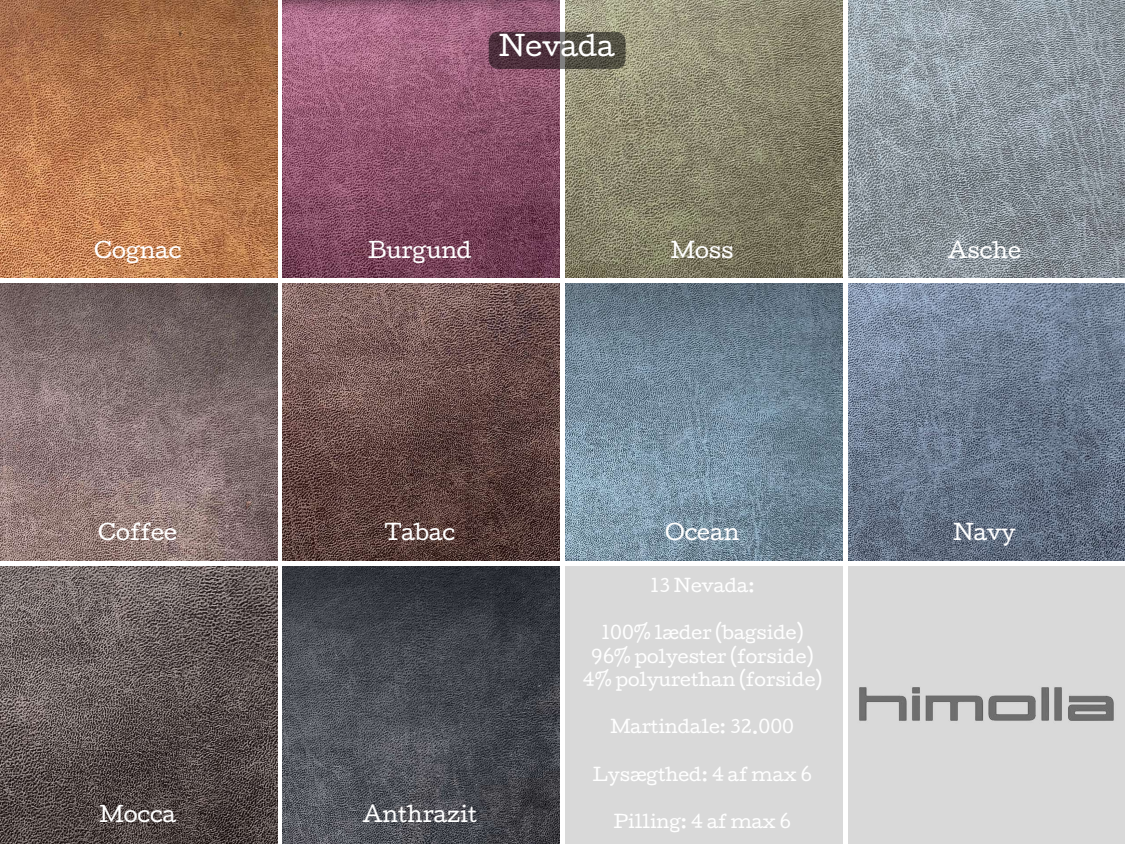
<style>
.page{position:relative;width:1125px;height:844px;background:#fff}
.page>*{position:absolute;margin:0;border:0;box-sizing:border-box;transform-origin:0 0}
.t1{font:26.62px "Cutive";color:#fff}
.t2{font:20.62px "Cutive";color:#fff}
.t3{font:17.1px/23.6px "Cutive";color:#fff;text-align:center}
</style>
<div class="page">
<img style="left:0;top:0;width:277px;height:277px">
<img style="left:283px;top:0;width:277px;height:277px">
<img style="left:565px;top:0;width:278px;height:277px">
<img style="left:0;top:566px;width:277px;height:278px">
<img style="left:565px;top:283px;width:278px;height:278px">
<img style="left:848px;top:0;width:277px;height:277px">
<img style="left:283px;top:566px;width:277px;height:278px">
<img style="left:848px;top:283px;width:277px;height:278px">
<img style="left:0;top:283px;width:277px;height:278px">
<img style="left:283px;top:283px;width:277px;height:278px">
<div style="left:565px;top:566px;width:278px;height:278px;background:#d9d9d9"></div>
<div style="left:848px;top:566px;width:277px;height:278px;background:#d9d9d9"></div>
<img style="left:859px;top:687px;width:255px;height:34px">
<div style="left:489px;top:32px;width:137px;height:37px;background:#000;border-radius:9px;opacity:.5"></div>
<h1 class="t1" style="left:499px;top:37px;width:117px">Nevada</h1>
<p class="t2" style="left:94px;top:244px;width:89px">Cognac</p>
<p class="t2" style="left:368px;top:244px;width:105px">Burgund</p>
<p class="t2" style="left:671px;top:244px;width:64px">Moss</p>
<p class="t2" style="left:948px;top:244px;width:75px">Asche</p>
<p class="t2" style="left:98px;top:525px;width:81px">Coffee</p>
<p class="t2" style="left:385px;top:525px;width:72px">Tabac</p>
<p class="t2" style="left:665px;top:525px;width:76px">Ocean</p>
<p class="t2" style="left:954px;top:525px;width:63px">Navy</p>
<p class="t2" style="left:99px;top:807px;width:78px">Mocca</p>
<p class="t2" style="left:363px;top:807px;width:116px">Anthrazit</p>
<p class="t3" style="left:650px;top:576px;width:106px">13 Nevada:</p>
<p class="t3" style="left:582px;top:623px;width:241px">100% læder (bagside)<br>96% polyester (forside)<br>4% polyurethan (forside)</p>
<p class="t3" style="left:610px;top:718px;width:185px">Martindale: 32.000</p>
<p class="t3" style="left:593px;top:765px;width:220px">Lysægthed: 4 af max 6</p>
<p class="t3" style="left:614px;top:812px;width:179px">Pilling: 4 af max 6</p>
</div>
